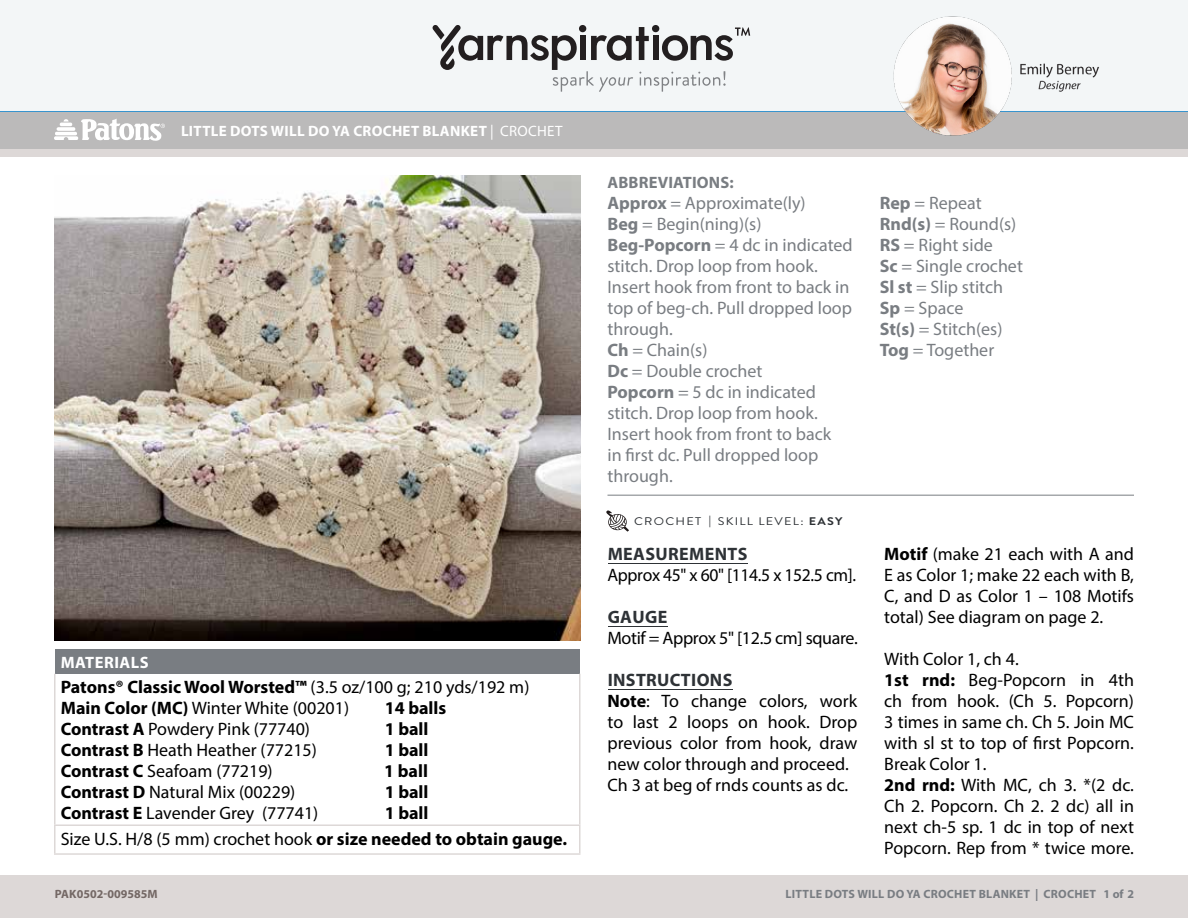
<style>
.page{position:relative;width:1188px;height:918px;background:#fff}
.page>*{position:absolute;margin:0;border:0;box-sizing:border-box;transform-origin:0 0}
.t1{font:18px/21px "Myriad Pro";color:#000}
.t2{font:18px/21px "Myriad Pro";color:#797d82}
.t3{font:700 18px/25.5px "Myriad Pro";color:#000}
.t4{font:18px/21px "Myriad Pro";letter-spacing:-.02em;color:#000}
.t5{font:700 16.5px "Myriad Pro";letter-spacing:.01em;color:#797d82}
.t6{font:700 16.5px "Myriad Pro";letter-spacing:.03em;color:#fff}
.t7{font:700 15px "Myriad Pro";letter-spacing:.02em;color:#fff}
.t8{font:700 12px "Myriad Pro";letter-spacing:.02em;color:#797d82}
.t9{font:700 12px "Myriad Pro";color:#746865}
.t10{font:11.1px "Brandon Grotesque";letter-spacing:.1em;color:#2c3034;scale:1.14 1}
.s1{font-weight:400}
.s2{font-weight:700}
.s3{font-weight:700;color:#2e3236}
</style>
<div class="page">
<div style="left:0;top:111px;width:1188px;height:38px;background:#3894ce"></div>
<div style="left:0;top:0;width:1188px;height:111px;background:#f3f6f7"></div>
<svg style="left:433px;top:25px;width:318px;height:67px"></svg>
<div style="left:0;top:874px;width:1188px;height:44px;background:#ddd8d7"></div>
<div style="left:0;top:149px;width:1188px;height:8px;background:#ddd8d7"></div>
<div style="left:0;top:112px;width:1188px;height:37px;background:#bbbaba"></div>
<div style="left:55px;top:649px;width:525px;height:25px;background:#797d82"></div>
<hr style="left:54px;top:674px;width:2px;height:150px;background:#ddd8d7">
<hr style="left:579px;top:674px;width:1px;height:150px;background:#ddd8d7">
<hr style="left:54px;top:824px;width:526px;height:2px;background:#ddd8d7">
<hr style="left:54px;top:826px;width:2px;height:27px;background:#ddd8d7">
<svg style="left:579px;top:826px;width:1px;height:27px"></svg>
<hr style="left:54px;top:853px;width:526px;height:2px;background:#ddd8d7">
<img style="left:54px;top:175px;width:526px;height:465px">
<svg style="left:54px;top:119px;width:111px;height:22px"></svg>
<hr style="left:608px;top:689px;width:124px;height:1px;background:#2e3236">
<hr style="left:608px;top:626px;width:59px;height:1px;background:#2e3236">
<hr style="left:608px;top:563px;width:139px;height:1px;background:#2e3236">
<hr style="left:608px;top:495px;width:526px;height:1px;background:#797d82">
<svg style="left:606px;top:511px;width:23px;height:21px"></svg>
<img style="left:893px;top:16px;width:206px;height:120px">
<p class="t7" style="left:181px;top:121px;width:383px">LITTLE DOTS WILL DO YA CROCHET BLANKET <span class="s1">| CROCHET</span></p>
<p class="t6" style="left:61px;top:651px;width:89px">MATERIALS</p>
<p class="t1" style="left:61px;top:676px;width:470px"><span class="s2">Patons® Classic Wool Worsted™</span> (3.5 oz/100 g; 210 yds/192 m)<br><span class="s2">Main Color (MC)</span> Winter White (00201)</p>
<p class="t3" style="left:385px;top:695px;width:63px">14 balls</p>
<p class="t1" style="left:61px;top:718px;width:251px"><span class="s2">Contrast A</span> Powdery Pink (77740)</p>
<p class="t3" style="left:385px;top:716px;width:45px">1 ball</p>
<p class="t1" style="left:61px;top:739px;width:258px"><span class="s2">Contrast B</span> Heath Heather (77215)</p>
<p class="t3" style="left:385px;top:737px;width:45px">1 ball</p>
<p class="t1" style="left:61px;top:760px;width:214px"><span class="s2">Contrast C</span> Seafoam (77219)</p>
<p class="t3" style="left:384px;top:758px;width:45px">1 ball</p>
<p class="t1" style="left:61px;top:781px;width:236px"><span class="s2">Contrast D</span> Natural Mix (00229)</p>
<p class="t3" style="left:385px;top:779px;width:45px">1 ball</p>
<p class="t1" style="left:61px;top:802px;width:259px"><span class="s2">Contrast E</span> Lavender Grey (77741)</p>
<p class="t3" style="left:61px;top:800px;width:508px;text-indent:324px">1 ball<br><span class="s1">Size U.S. H/8 (5 mm) crochet hook</span> or size needed to obtain gauge.</p>
<p class="t9" style="left:55px;top:886px;width:105px">PAK0502-009585M</p>
<p class="t5" style="left:608px;top:171px;width:128px">ABBREVIATIONS:</p>
<p class="t2" style="left:607px;top:192px;width:247px"><span class="s2">Approx</span> = Approximate(ly)<br><span class="s2">Beg</span> = Begin(ning)(s)<br><span class="s2">Beg-Popcorn</span> = 4 dc in indicated stitch. Drop loop from hook.<br>Insert hook from front to back in top of beg-ch. Pull dropped loop through.<br><span class="s2">Ch</span> = Chain(s)<br><span class="s2">Dc</span> = Double crochet<br><span class="s2">Popcorn</span> = 5 dc in indicated stitch. Drop loop from hook.<br>Insert hook from front to back<br>in first dc. Pull dropped loop through.</p>
<p class="t2" style="left:880px;top:192px;width:145px"><span class="s2">Rep</span> = Repeat<br><span class="s2">Rnd(s)</span> = Round(s)<br><span class="s2">RS</span> = Right side<br><span class="s2">Sc</span> = Single crochet<br><span class="s2">Sl st</span> = Slip stitch<br><span class="s2">Sp</span> = Space<br><span class="s2">St(s)</span> = Stitch(es)<br><span class="s2">Tog</span> = Together</p>
<p class="t10" style="left:634px;top:513px;width:184px">CROCHET <span class="s2">|</span> SKILL LEVEL: <span class="s2">EASY</span></p>
<p class="t4" style="left:607px;top:543px;width:250px"><span class="s3">MEASUREMENTS<br></span>Approx 45" x 60" [114.5 x 152.5 cm].</p>
<p class="t4" style="left:607px;top:606px;width:252px"><span class="s3">GAUGE<br></span>Motif = Approx 5" [12.5 cm] square.</p>
<p class="t1" style="left:607px;top:669px;width:251px"><span class="s3">INSTRUCTIONS<br></span><span class="s2">Note</span>: To change colors, work to last 2 loops on hook. Drop previous color from hook, draw new color through and proceed.<br>Ch 3 at beg of rnds counts as dc.</p>
<p class="t1" style="left:884px;top:544px;width:251px;text-align:justify"><span class="s2">Motif</span> (make 21 each with A and E as Color 1; make 22 each with B, C, and D as Color 1 – 108 Motifs total) See diagram on page 2.</p>
<p class="t1" style="left:884px;top:649px;width:251px">With Color 1, ch 4.<br><span class="s2">1st rnd:</span> Beg-Popcorn in 4th ch from hook. (Ch 5. Popcorn)<br>3 times in same ch. Ch 5. Join MC with sl st to top of first Popcorn.<br>Break Color 1.<br><span class="s2">2nd rnd:</span> With MC, ch 3. *(2 dc.<br>Ch 2. Popcorn. Ch 2. 2 dc) all in next ch-5 sp. 1 dc in top of next<br>Popcorn. Rep from * twice more.</p>
<p class="t8" style="left:785px;top:886px;width:350px">LITTLE DOTS WILL DO YA CROCHET BLANKET | CROCHET 1 of 2</p>
</div>
